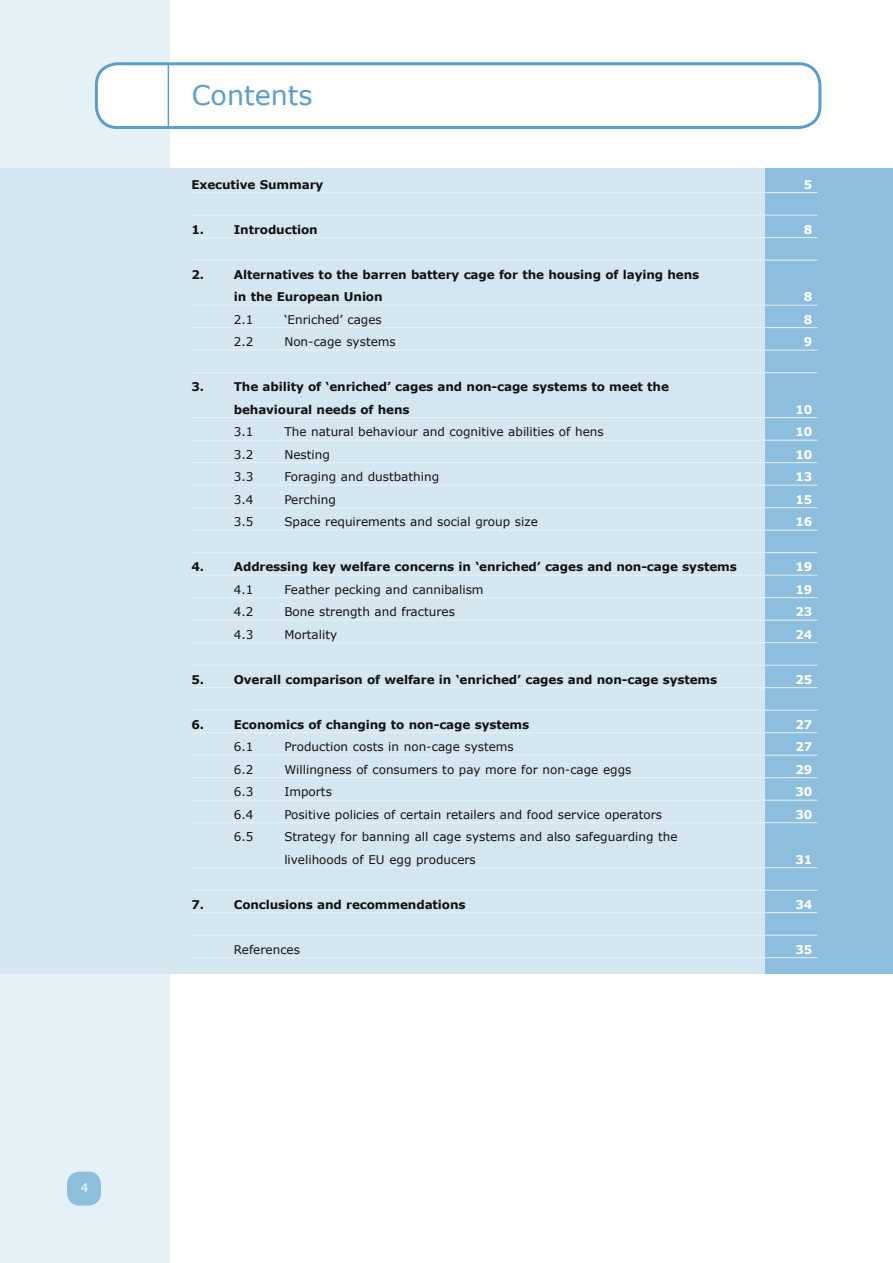
<style>
.page{position:relative;width:893px;height:1263px;background:#fff}
.page>*{position:absolute;margin:0;border:0;box-sizing:border-box;transform-origin:0 0}
.t1{font:27px "Verdana";color:#599fcb}
.t2{font:12px/22.5px "Verdana";color:#121212}
.t3{font:700 12px/22.5px "Verdana";letter-spacing:-.01em;color:#121212}
.t4{font:700 12px "Verdana";letter-spacing:-.01em;color:#fff}
</style>
<div class="page">
<div style="left:0;top:0;width:169px;height:1263px;background:#e6f1f7"></div>
<div style="left:67px;top:1171px;width:34px;height:34px;background:#8ebedd;border-radius:13px"></div>
<div style="left:0;top:168px;width:893px;height:806px;background:#d4e7f0"></div>
<div style="left:96px;top:64px;width:724px;height:64px;background:#fff;border-radius:21px"></div>
<div style="left:95px;top:62px;width:726px;height:67px;border:3px solid #599fcb;border-radius:21px"></div>
<hr style="left:168px;top:65px;width:1px;height:63px;background:#599fcb">
<div style="left:765px;top:168px;width:128px;height:806px;background:#8ebedd"></div>
<hr style="left:191px;top:192px;width:626px;height:1px;background:#e6f1f7">
<hr style="left:191px;top:215px;width:626px;height:1px;background:#e6f1f7">
<hr style="left:191px;top:237px;width:626px;height:1px;background:#e6f1f7">
<hr style="left:191px;top:260px;width:626px;height:1px;background:#e6f1f7">
<hr style="left:191px;top:305px;width:626px;height:1px;background:#e6f1f7">
<hr style="left:191px;top:327px;width:626px;height:1px;background:#e6f1f7">
<hr style="left:191px;top:350px;width:626px;height:1px;background:#e6f1f7">
<hr style="left:191px;top:372px;width:626px;height:1px;background:#e6f1f7">
<hr style="left:191px;top:417px;width:626px;height:1px;background:#e6f1f7">
<hr style="left:191px;top:440px;width:626px;height:1px;background:#e6f1f7">
<hr style="left:191px;top:462px;width:626px;height:1px;background:#e6f1f7">
<hr style="left:191px;top:485px;width:626px;height:1px;background:#e6f1f7">
<hr style="left:191px;top:507px;width:626px;height:1px;background:#e6f1f7">
<hr style="left:191px;top:530px;width:626px;height:1px;background:#e6f1f7">
<hr style="left:191px;top:552px;width:626px;height:1px;background:#e6f1f7">
<hr style="left:191px;top:575px;width:626px;height:1px;background:#e6f1f7">
<hr style="left:191px;top:597px;width:626px;height:1px;background:#e6f1f7">
<hr style="left:191px;top:620px;width:626px;height:1px;background:#e6f1f7">
<hr style="left:191px;top:642px;width:626px;height:1px;background:#e6f1f7">
<hr style="left:191px;top:665px;width:626px;height:1px;background:#e6f1f7">
<hr style="left:191px;top:687px;width:626px;height:1px;background:#e6f1f7">
<hr style="left:191px;top:710px;width:626px;height:1px;background:#e6f1f7">
<hr style="left:191px;top:732px;width:626px;height:1px;background:#e6f1f7">
<hr style="left:191px;top:755px;width:626px;height:1px;background:#e6f1f7">
<hr style="left:191px;top:777px;width:626px;height:1px;background:#e6f1f7">
<hr style="left:191px;top:800px;width:626px;height:1px;background:#e6f1f7">
<hr style="left:191px;top:822px;width:626px;height:1px;background:#e6f1f7">
<hr style="left:191px;top:867px;width:626px;height:1px;background:#e6f1f7">
<hr style="left:191px;top:890px;width:626px;height:1px;background:#e6f1f7">
<hr style="left:191px;top:912px;width:626px;height:1px;background:#e6f1f7">
<hr style="left:191px;top:935px;width:626px;height:1px;background:#e6f1f7">
<hr style="left:191px;top:957px;width:626px;height:1px;background:#e6f1f7">
<h1 class="t1" style="left:192px;top:78px;width:122px">Contents</h1>
<p class="t3" style="left:191px;top:173px;width:133px">Executive Summary</p>
<p class="t4" style="left:804px;top:177px;width:10px">5</p>
<p class="t3" style="left:191px;top:218px;width:14px">1.</p>
<p class="t3" style="left:234px;top:218px;width:85px">Introduction</p>
<p class="t4" style="left:804px;top:222px;width:10px">8</p>
<p class="t3" style="left:191px;top:263px;width:14px">2.</p>
<p class="t3" style="left:234px;top:263px;width:467px">Alternatives to the barren battery cage for the housing of laying hens in the European Union</p>
<p class="t4" style="left:804px;top:289px;width:10px">8</p>
<p class="t2" style="left:213px;top:308px;width:38px">2.1</p>
<p class="t2" style="left:284px;top:308px;width:99px">‘Enriched’ cages</p>
<p class="t4" style="left:804px;top:312px;width:10px">8</p>
<p class="t2" style="left:213px;top:330px;width:38px">2.2</p>
<p class="t2" style="left:284px;top:330px;width:113px">Non-cage systems</p>
<p class="t4" style="left:804px;top:334px;width:10px">9</p>
<p class="t3" style="left:191px;top:375px;width:14px">3.</p>
<p class="t3" style="left:234px;top:375px;width:437px">The ability of ‘enriched’ cages and non-cage systems to meet the behavioural needs of hens</p>
<p class="t4" style="left:795px;top:402px;width:18px">10</p>
<p class="t2" style="left:234px;top:420px;width:16px">3.1</p>
<p class="t2" style="left:284px;top:420px;width:321px">The natural behaviour and cognitive abilities of hens</p>
<p class="t4" style="left:795px;top:424px;width:18px">10</p>
<p class="t2" style="left:234px;top:443px;width:17px">3.2</p>
<p class="t2" style="left:284px;top:443px;width:47px">Nesting</p>
<p class="t4" style="left:795px;top:447px;width:18px">10</p>
<p class="t2" style="left:234px;top:465px;width:21px">3.3</p>
<p class="t2" style="left:284px;top:465px;width:156px">Foraging and dustbathing</p>
<p class="t4" style="left:795px;top:469px;width:18px">13</p>
<p class="t2" style="left:234px;top:488px;width:21px">3.4</p>
<p class="t2" style="left:284px;top:488px;width:53px">Perching</p>
<p class="t4" style="left:795px;top:492px;width:18px">15</p>
<p class="t2" style="left:234px;top:510px;width:21px">3.5</p>
<p class="t2" style="left:284px;top:510px;width:255px">Space requirements and social group size</p>
<p class="t4" style="left:795px;top:514px;width:18px">16</p>
<p class="t3" style="left:191px;top:555px;width:14px">4.</p>
<p class="t3" style="left:234px;top:555px;width:504px">Addressing key welfare concerns in ‘enriched’ cages and non-cage systems</p>
<p class="t4" style="left:795px;top:559px;width:18px">19</p>
<p class="t2" style="left:234px;top:578px;width:16px">4.1</p>
<p class="t2" style="left:284px;top:578px;width:201px">Feather pecking and cannibalism</p>
<p class="t4" style="left:795px;top:582px;width:18px">19</p>
<p class="t2" style="left:234px;top:600px;width:17px">4.2</p>
<p class="t2" style="left:284px;top:600px;width:172px">Bone strength and fractures</p>
<p class="t4" style="left:795px;top:604px;width:18px">23</p>
<p class="t2" style="left:234px;top:623px;width:21px">4.3</p>
<p class="t2" style="left:284px;top:623px;width:54px">Mortality</p>
<p class="t4" style="left:795px;top:627px;width:18px">24</p>
<p class="t3" style="left:191px;top:668px;width:14px">5.</p>
<p class="t3" style="left:234px;top:668px;width:485px">Overall comparison of welfare in ‘enriched’ cages and non-cage systems</p>
<p class="t4" style="left:795px;top:672px;width:18px">25</p>
<p class="t3" style="left:191px;top:713px;width:14px">6.</p>
<p class="t3" style="left:234px;top:713px;width:297px">Economics of changing to non-cage systems</p>
<p class="t4" style="left:795px;top:717px;width:18px">27</p>
<p class="t2" style="left:234px;top:735px;width:16px">6.1</p>
<p class="t2" style="left:284px;top:735px;width:231px">Production costs in non-cage systems</p>
<p class="t4" style="left:795px;top:739px;width:18px">27</p>
<p class="t2" style="left:234px;top:758px;width:17px">6.2</p>
<p class="t2" style="left:284px;top:758px;width:349px">Willingness of consumers to pay more for non-cage eggs</p>
<p class="t4" style="left:795px;top:762px;width:18px">29</p>
<p class="t2" style="left:234px;top:780px;width:21px">6.3</p>
<p class="t2" style="left:284px;top:780px;width:49px">Imports</p>
<p class="t4" style="left:795px;top:784px;width:18px">30</p>
<p class="t2" style="left:234px;top:803px;width:21px">6.4</p>
<p class="t2" style="left:284px;top:803px;width:379px">Positive policies of certain retailers and food service operators</p>
<p class="t4" style="left:795px;top:807px;width:18px">30</p>
<p class="t2" style="left:234px;top:825px;width:21px">6.5</p>
<p class="t2" style="left:284px;top:825px;width:395px">Strategy for banning all cage systems and also safeguarding the livelihoods of EU egg producers</p>
<p class="t4" style="left:795px;top:852px;width:18px">31</p>
<p class="t3" style="left:191px;top:893px;width:14px">7.</p>
<p class="t3" style="left:234px;top:893px;width:233px">Conclusions and recommendations</p>
<p class="t4" style="left:795px;top:897px;width:18px">34</p>
<p class="t2" style="left:234px;top:938px;width:68px">References</p>
<p class="t4" style="left:795px;top:942px;width:18px">35</p>
</div>
